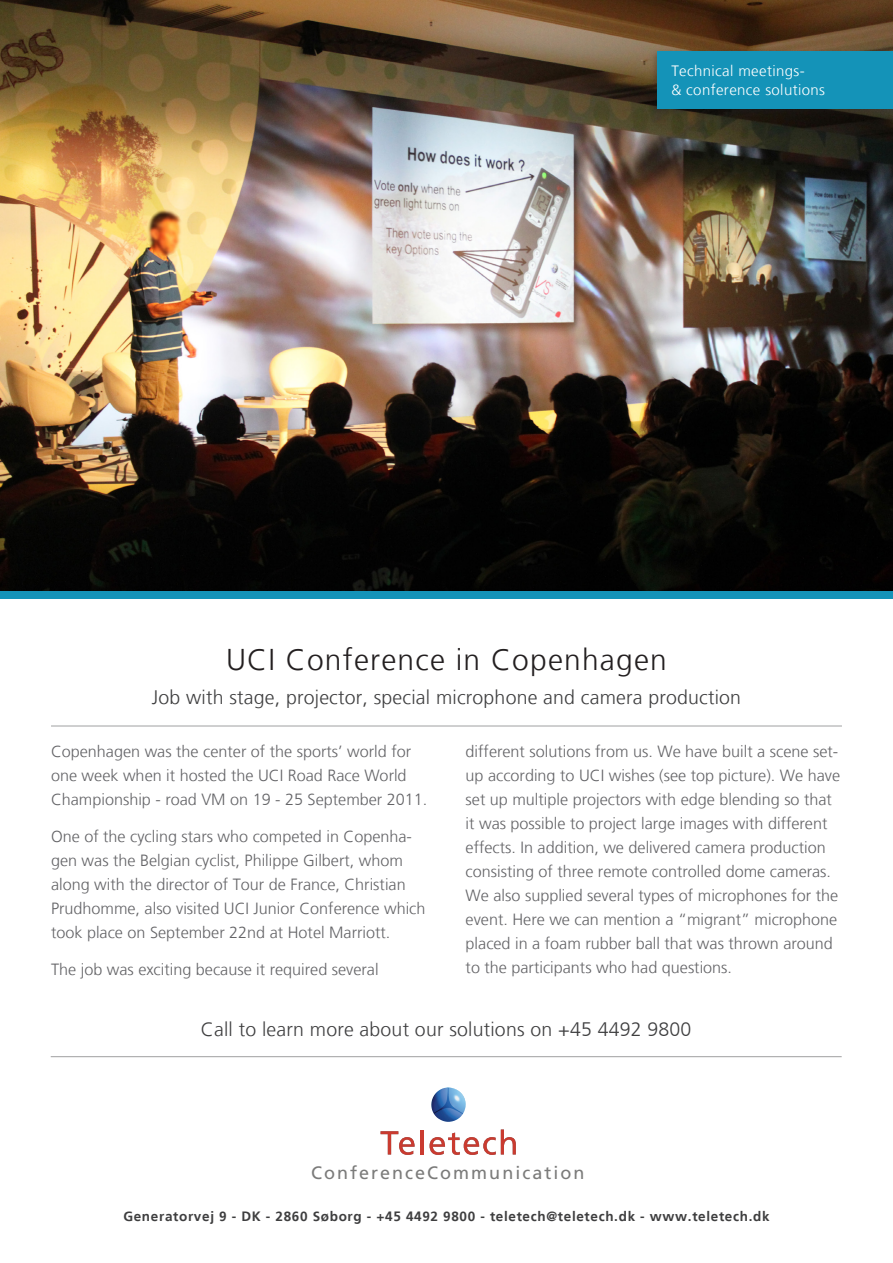
<style>
.page{position:relative;width:893px;height:1263px;background:#fff}
.page>*{position:absolute;margin:0;border:0;box-sizing:border-box;transform-origin:0 0}
.t1{font:300 30px "Frutiger LT";letter-spacing:.04em;color:#231f20}
.mini_header{font:300 19.5px "Frutiger LT";letter-spacing:.01em;color:#3e3e3f}
.t2{font:18px "Frutiger LT Std";letter-spacing:.11em;color:#7b7b7a}
.t3{font:300 16.2px/24px "Frutiger LT";color:#636366}
.faneblad_text{font:300 15px "Frutiger LT";letter-spacing:.025em;color:#fff}
.address{font:700 13.5px "Frutiger LT";letter-spacing:.05em;color:#3e3e3f}
</style>
<div class="page">
<img style="left:0;top:0;width:893px;height:592px">
<hr style="left:51px;top:726px;width:791px;height:1px;background:#9fa0a1">
<hr style="left:51px;top:1056px;width:791px;height:1px;background:#9fa0a1">
<div style="left:650px;top:49px;width:243px;height:67px;background:#231f20;opacity:.25"></div>
<div style="left:658px;top:51px;width:235px;height:58px;background:#1493b8"></div>
<div style="left:0;top:592px;width:893px;height:7px;background:#1493b8"></div>
<img style="left:431px;top:1087px;width:35px;height:35px">
<svg style="left:381px;top:1131px;width:34px;height:24px"></svg>
<hr style="left:420px;top:1129px;width:4px;height:25px;background:#ca3b30">
<svg style="left:430px;top:1129px;width:86px;height:26px"></svg>
<p class="faneblad_text" style="left:671px;top:62px;width:135px">Technical meetings-</p>
<p class="faneblad_text" style="left:671px;top:81px;width:155px">&amp; conference solutions</p>
<p class="t1" style="left:226px;top:642px;width:442px">UCI Conference in Copenhagen</p>
<p class="mini_header" style="left:152px;top:686px;width:591px">Job with stage, projector, special microphone and camera production</p>
<p class="t3" style="left:51px;top:740px;width:378px">Copenhagen was the center of the sports’ world for one week when it hosted the UCI Road Race World<br>Championship - road VM on 19 - 25 September 2011.</p>
<p class="t3" style="left:51px;top:824px;width:376px">One of the cycling stars who competed in Copenha&shy;gen was the Belgian cyclist, Philippe Gilbert, whom along with the director of Tour de France, Christian Prudhomme, also visited UCI Junior Conference which took place on September 22nd at Hotel Marriott.</p>
<p class="t3" style="left:51px;top:957px;width:329px">The job was exciting because it required several</p>
<p class="t3" style="left:466px;top:740px;width:376px">different solutions from us. We have built a scene set&shy;up according to UCI wishes (see top picture). We have set up multiple projectors with edge blending so that it was possible to project large images with different effects. In addition, we delivered camera production consisting of three remote controlled dome cameras.<br>We also supplied several types of microphones for the event. Here we can mention a “migrant” microphone placed in a foam rubber ball that was thrown around to the participants who had questions.</p>
<p class="mini_header" style="left:201px;top:1018px;width:492px">Call to learn more about our solutions on +45 4492 9800</p>
<p class="t2" style="left:311px;top:1162px;width:275px">ConferenceCommunication</p>
<p class="address" style="left:123px;top:1208px;width:648px">Generatorvej 9 - DK - 2860 Søborg - +45 4492 9800 - teletech@teletech.dk - www.teletech.dk</p>
</div>
